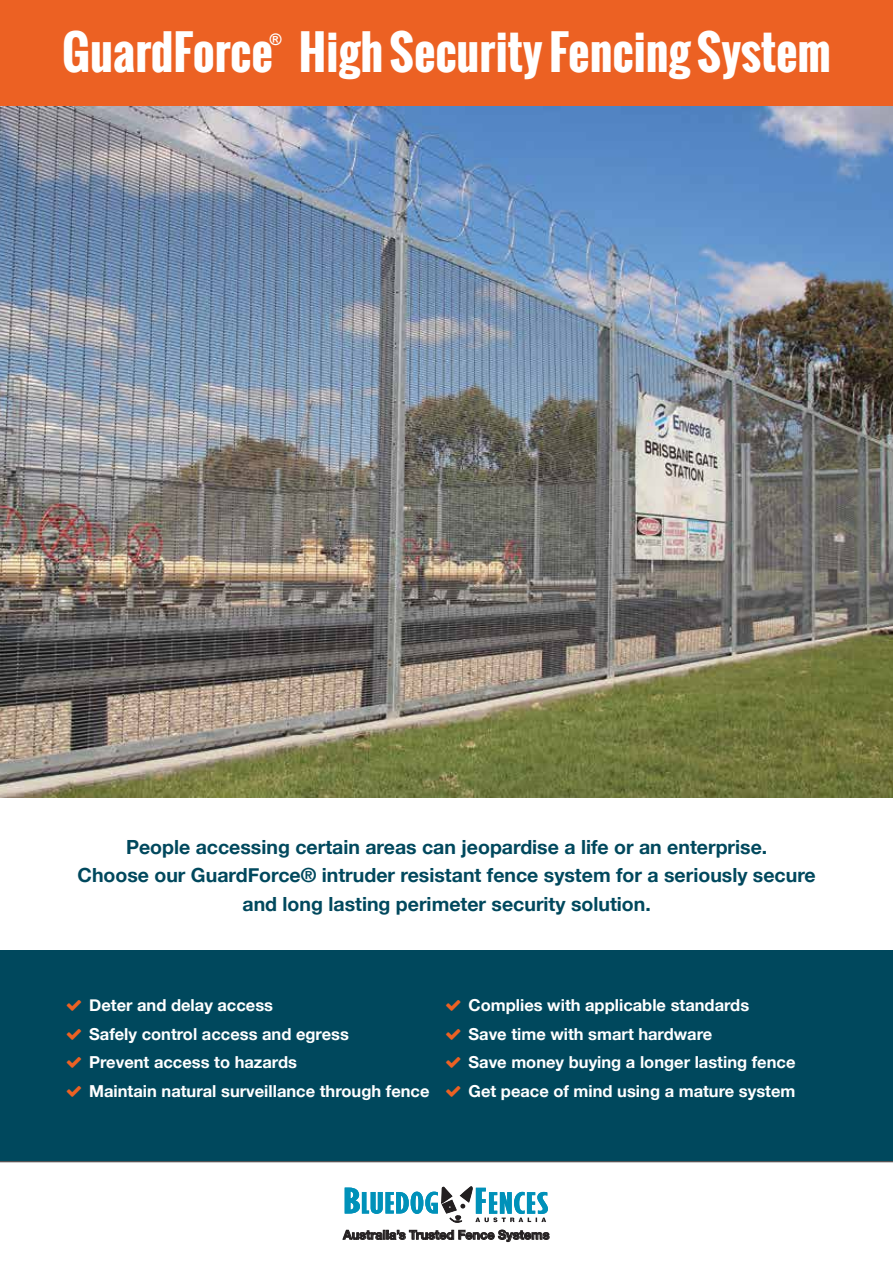
<style>
.page{position:relative;width:893px;height:1263px;background:#fff}
.page>*{position:absolute;margin:0;border:0;box-sizing:border-box;transform-origin:0 0}
.t1{font:700 46.65px "Oswald";color:#fff}
.t2{font:700 19.5px/28.5px "Helvetica Neue";color:#00485d;text-align:center}
.t3{font:700 16.5px/28.8px "Helvetica Neue";color:#fff}
.t4{font:700 15.9px "Arial";color:#fff}
.t5{font:700 12.6px "Helvetica Neue";color:#231f20}
</style>
<div class="page">
<div style="left:0;top:950px;width:893px;height:212px;background:#00485d"></div>
<div style="left:0;top:0;width:893px;height:106px;background:#ec6123"></div>
<img style="left:0;top:106px;width:893px;height:692px">
<svg style="left:0;top:1162px;width:893px;height:81px"></svg>
<svg style="left:345px;top:1186px;width:203px;height:36px"></svg>
<svg style="left:343px;top:1230px;width:206px;height:11px"></svg>
<h1 class="t1" style="left:62px;top:17px;width:770px">GuardForce High Security Fencing System</h1>
<p class="t4" style="left:270px;top:29px;width:13px">®</p>
<p class="t2" style="left:78px;top:833px;width:740px">People accessing certain areas can jeopardise a life or an enterprise.<br>Choose our GuardForce® intruder resistant fence system for a seriously secure and long lasting perimeter security solution.</p>
<p class="t3" style="left:89px;top:991px;width:342px">Deter and delay access<br>Safely control access and egress<br>Prevent access to hazards<br>Maintain natural surveillance through fence</p>
<p class="t3" style="left:468px;top:991px;width:328px">Complies with applicable standards<br>Save time with smart hardware<br>Save money buying a longer lasting fence Get peace of mind using a mature system</p>
<p class="t5" style="left:343px;top:1225px;width:208px">Australia’s Trusted Fence Systems</p>
</div>
